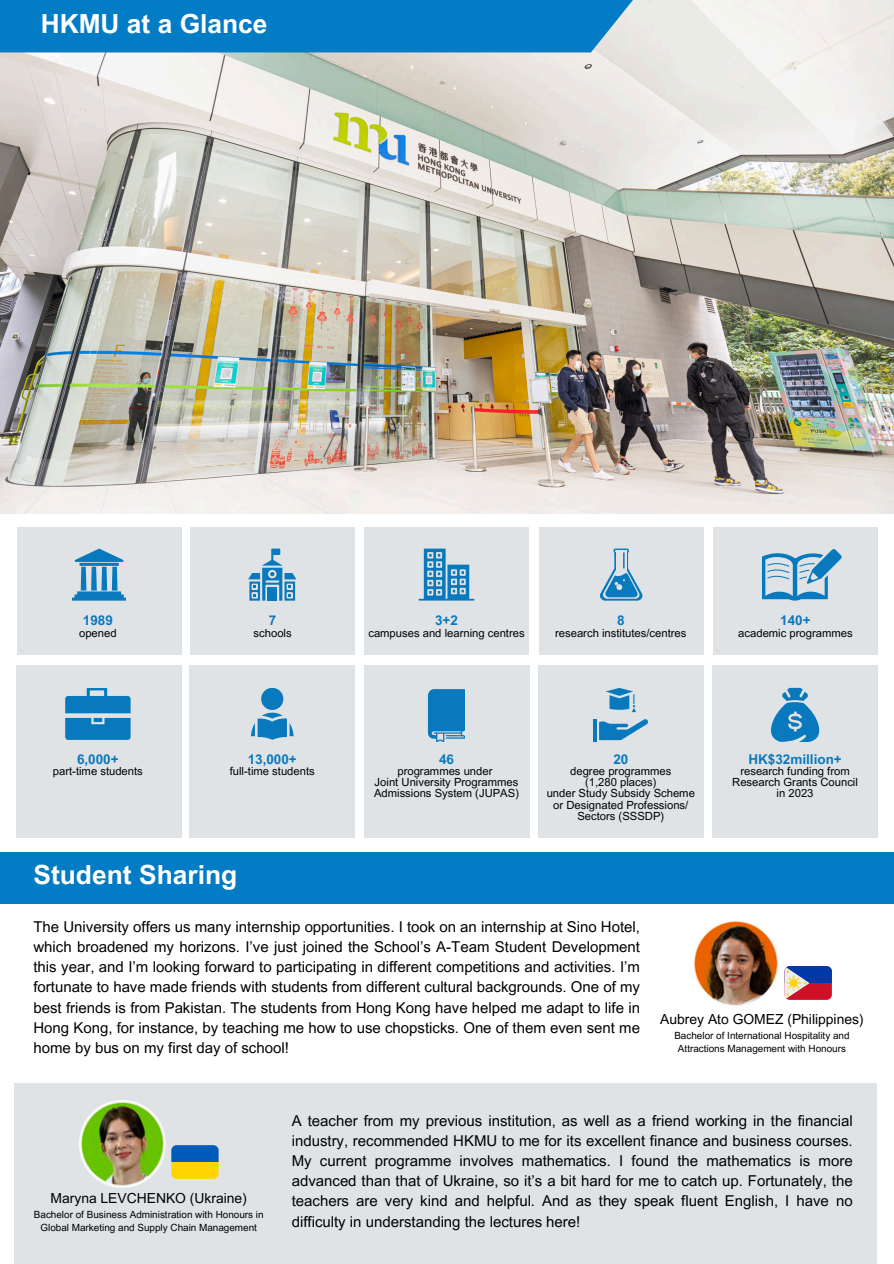
<style>
.page{position:relative;width:894px;height:1264px;background:#fff}
.page>*{position:absolute;margin:0;border:0;box-sizing:border-box;transform-origin:0 0}
.t1{font:700 26.4px "Arial MT Pro";color:#fff}
.t2{font:15px/20.2px "Arial MT Pro";color:#000;text-align:justify}
.t3{font:13.8px "Arial MT Pro";color:#000}
.t4{font:700 13.5px "Arial MT Pro";color:#0979be}
.t5{font:11.25px/11.2px "Arial MT Pro";color:#000;text-align:center}
.t6{font:9.9px/13.2px "Arial MT Pro";color:#000;text-align:center}
</style>
<div class="page">
<img style="left:0;top:0;width:893px;height:514px">
<div style="left:14px;top:1083px;width:862px;height:180px;background:#e0e3e5"></div>
<img style="left:79px;top:1100px;width:87px;height:87px">
<svg style="left:171px;top:1145px;width:47px;height:33px;background:#7e9862"></svg>
<img style="left:693px;top:920px;width:85px;height:86px">
<div style="left:784px;top:966px;width:47px;height:33px;background:#ce1126;border-radius:5px"></div>
<svg style="left:784px;top:966px;width:47px;height:32px"></svg>
<div style="left:0;top:852px;width:893px;height:51px;background:#017cc5"></div>
<div style="left:17px;top:527px;width:164px;height:128px;background:#e0e3e5"></div>
<div style="left:17px;top:665px;width:165px;height:172px;background:#e0e3e5"></div>
<div style="left:190px;top:527px;width:165px;height:128px;background:#e0e3e5"></div>
<div style="left:190px;top:665px;width:164px;height:172px;background:#e0e3e5"></div>
<div style="left:364px;top:527px;width:165px;height:128px;background:#e0e3e5"></div>
<div style="left:364px;top:665px;width:165px;height:172px;background:#e0e3e5"></div>
<div style="left:538px;top:527px;width:165px;height:128px;background:#e0e3e5"></div>
<div style="left:538px;top:665px;width:165px;height:172px;background:#e0e3e5"></div>
<div style="left:712px;top:527px;width:165px;height:128px;background:#e0e3e5"></div>
<div style="left:712px;top:665px;width:165px;height:172px;background:#e0e3e5"></div>
<svg style="left:418px;top:548px;width:56px;height:52px"></svg>
<svg style="left:72px;top:548px;width:54px;height:52px"></svg>
<svg style="left:261px;top:688px;width:22px;height:22px"></svg>
<svg style="left:262px;top:712px;width:21px;height:6px"></svg>
<svg style="left:251px;top:718px;width:42px;height:21px"></svg>
<svg style="left:65px;top:688px;width:65px;height:51px"></svg>
<svg style="left:771px;top:688px;width:48px;height:54px"></svg>
<svg style="left:762px;top:549px;width:79px;height:51px"></svg>
<svg style="left:248px;top:548px;width:48px;height:52px"></svg>
<svg style="left:427px;top:689px;width:38px;height:53px;background:#2888c3"></svg>
<svg style="left:599px;top:719px;width:49px;height:21px"></svg>
<hr style="left:593px;top:719px;width:3px;height:23px;background:#0979be">
<svg style="left:605px;top:688px;width:31px;height:24px"></svg>
<svg style="left:599px;top:548px;width:44px;height:52px"></svg>
<div style="left:0;top:0;width:640px;height:52px;background:#017cc5"></div>
<h1 class="t1" style="left:41px;top:14px;width:228px">HKMU at a Glance</h1>
<p class="t4" style="left:83px;top:615px;width:31px">1989</p>
<p class="t5" style="left:79px;top:628px;width:39px">opened</p>
<p class="t4" style="left:269px;top:615px;width:9px">7</p>
<p class="t5" style="left:253px;top:628px;width:40px">schools</p>
<h3 class="t4" style="left:435px;top:615px;width:24px">3+2</h3>
<h3 class="t5" style="left:368px;top:628px;width:158px">campuses and learning centres</h3>
<p class="t4" style="left:617px;top:615px;width:9px">8</p>
<p class="t5" style="left:555px;top:628px;width:133px">research institutes/centres</p>
<h3 class="t4" style="left:780px;top:615px;width:32px">140+</h3>
<h3 class="t5" style="left:738px;top:628px;width:116px">academic programmes</h3>
<h3 class="t4" style="left:77px;top:753px;width:43px">6,000+</h3>
<h3 class="t5" style="left:53px;top:766px;width:91px">part-time students</h3>
<p class="t4" style="left:247px;top:753px;width:51px">13,000+</p>
<p class="t5" style="left:230px;top:766px;width:86px">full-time students</p>
<h3 class="t4" style="left:439px;top:753px;width:16px">46</h3>
<h3 class="t5" style="left:374px;top:766px;width:146px">programmes under<br>Joint University Programmes<br>Admissions System (JUPAS)</h3>
<p class="t4" style="left:613px;top:753px;width:16px">20</p>
<p class="t5" style="left:546px;top:766px;width:150px">degree programmes<br>(1,280 places)<br>under Study Subsidy Scheme or Designated Professions/<br>Sectors (SSSDP)</p>
<h3 class="t4" style="left:748px;top:753px;width:95px">HK$32million+</h3>
<h3 class="t5" style="left:732px;top:766px;width:127px">research funding from<br>Research Grants Council in 2023</h3>
<p class="t1" style="left:33px;top:865px;width:205px">Student Sharing</p>
<h3 class="t2" style="left:33px;top:918px;width:608px">The University offers us many internship opportunities. I took on an internship at Sino Hotel, which broadened my horizons. I’ve just joined the School’s A-Team Student Development this year, and I’m looking forward to participating in different competitions and activities. I’m fortunate to have made friends with students from different cultural backgrounds. One of my best friends is from Pakistan. The students from Hong Kong have helped me adapt to life in Hong Kong, for instance, by teaching me how to use chopsticks. One of them even sent me home by bus on my first day of school!</h3>
<h3 class="t3" style="left:660px;top:1013px;width:205px">Aubrey Ato GOMEZ (Philippines)</h3>
<p class="t6" style="left:674px;top:1030px;width:177px">Bachelor of International Hospitality and</p>
<h3 class="t6" style="left:677px;top:1043px;width:169px">Attractions Management with Honours</h3>
<p class="t3" style="left:51px;top:1193px;width:198px">Maryna LEVCHENKO (Ukraine)</p>
<h3 class="t6" style="left:34px;top:1209px;width:231px">Bachelor of Business Administration with Honours in<br>Global Marketing and Supply Chain Management</h3>
<p class="t2" style="left:291px;top:1112px;width:562px">A teacher from my previous institution, as well as a friend working in the financial industry, recommended HKMU to me for its excellent finance and business courses.<br>My current programme involves mathematics. I found the mathematics is more advanced than that of Ukraine, so it’s a bit hard for me to catch up. Fortunately, the teachers are very kind and helpful. And as they speak fluent English, I have no difficulty in understanding the lectures here!</p>
</div>
